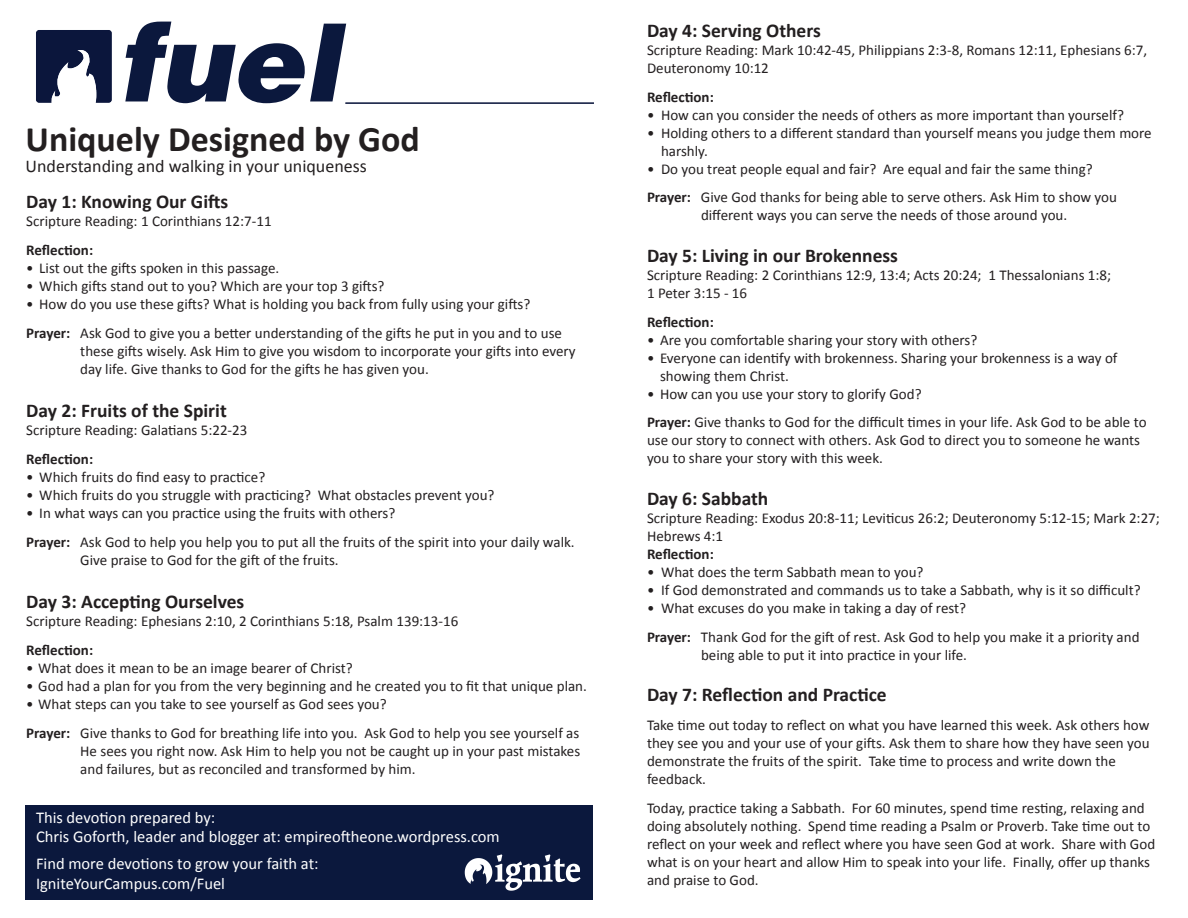
<style>
.page{position:relative;width:1188px;height:918px;background:#fff}
.page>*{position:absolute;margin:0;border:0;box-sizing:border-box;transform-origin:0 0}
.t1{font:108px "Airbus Special";color:#0b183d}
.t2{font:700 36px "Calibri";color:#231f20}
.t3{font:700 19.5px "Calibri";color:#231f20}
.t4{font:18px "Calibri";color:#231f20}
.t5{font:16.5px/19.8px "Calibri";color:#fff}
.t6{font:15px/18px "Calibri";color:#231f20}
.t7{font:700 15px "Calibri";color:#231f20}
.s1{font-weight:700}
</style>
<div class="page">
<img style="left:36px;top:30px;width:76px;height:73px">
<hr style="left:345px;top:102px;width:249px;height:2px;background:#0b163c">
<div style="left:26px;top:805px;width:567px;height:95px;background:#0b183d"></div>
<img style="left:464px;top:854px;width:117px;height:37px">
<h1 class="t1" style="left:117px;top:1px;width:224px">fuel</h1>
<h3 class="t3" style="left:647px;top:18px;width:175px">Day 4: Serving Others</h3>
<p class="t6" style="left:647px;top:40px;width:502px">Scripture Reading: Mark 10:42-45, Philippians 2:3-8, Romans 12:11, Ephesians 6:7,<br>Deuteronomy 10:12</p>
<p class="t7" style="left:647px;top:87px;width:68px">Reflection:</p>
<p class="t6" style="left:647px;top:105px;width:478px">• How can you consider the needs of others as more important than yourself?</p>
<p class="t6" style="left:661px;top:123px;width:492px;text-indent:-14px">• Holding others to a different standard than yourself means you judge them more harshly.</p>
<p class="t6" style="left:647px;top:154px;width:472px;line-height:28.8px">• Do you treat people equal and fair? Are equal and fair the same thing?<br><span class="s1">Prayer:</span> Give God thanks for being able to serve others. Ask Him to show you</p>
<p class="t6" style="left:701px;top:206px;width:368px">different ways you can serve the needs of those around you.</p>
<h3 class="t3" style="left:647px;top:243px;width:253px">Day 5: Living in our Brokenness</h3>
<p class="t6" style="left:647px;top:265px;width:466px">Scripture Reading: 2 Corinthians 12:9, 13:4; Acts 20:24; 1 Thessalonians 1:8;<br>1 Peter 3:15 - 16</p>
<p class="t7" style="left:647px;top:312px;width:68px">Reflection:</p>
<p class="t6" style="left:647px;top:330px;width:332px">• Are you comfortable sharing your story with others?</p>
<p class="t6" style="left:660px;top:348px;width:459px;text-indent:-13px">• Everyone can identify with brokenness. Sharing your brokenness is a way of showing them Christ.</p>
<p class="t6" style="left:647px;top:379px;width:501px;line-height:28.8px">• How can you use your story to glorify God?<br><span class="s1">Prayer:</span> Give thanks to God for the difficult times in your life. Ask God to be able to</p>
<p class="t6" style="left:647px;top:431px;width:495px">use our story to connect with others. Ask God to direct you to someone he wants you to share your story with this week.</p>
<h3 class="t3" style="left:647px;top:486px;width:123px">Day 6: Sabbath</h3>
<p class="t6" style="left:647px;top:508px;width:514px">Scripture Reading: Exodus 20:8-11; Leviticus 26:2; Deuteronomy 5:12-15; Mark 2:27;<br>Hebrews 4:1</p>
<p class="t7" style="left:647px;top:545px;width:68px">Reflection:</p>
<p class="t6" style="left:647px;top:562px;width:278px">• What does the term Sabbath mean to you?</p>
<p class="t6" style="left:647px;top:580px;width:495px">• If God demonstrated and commands us to take a Sabbath, why is it so difficult?</p>
<p class="t6" style="left:647px;top:593px;width:494px;line-height:28.8px">• What excuses do you make in taking a day of rest?<br><span class="s1">Prayer:</span> Thank God for the gift of rest. Ask God to help you make it a priority and</p>
<p class="t6" style="left:701px;top:645px;width:268px">being able to put it into practice in your life.</p>
<h3 class="t3" style="left:647px;top:682px;width:241px">Day 7: Reflection and Practice</h3>
<p class="t6" style="left:647px;top:715px;width:504px">Take time out today to reflect on what you have learned this week. Ask others how they see you and your use of your gifts. Ask them to share how they have seen you demonstrate the fruits of the spirit. Take time to process and write down the feedback.</p>
<p class="t6" style="left:647px;top:798px;width:510px">Today, practice taking a Sabbath. For 60 minutes, spend time resting, relaxing and doing absolutely nothing. Spend time reading a Psalm or Proverb. Take time out to reflect on your week and reflect where you have seen God at work. Share with God what is on your heart and allow Him to speak into your life. Finally, offer up thanks and praise to God.</p>
<h2 class="t2" style="left:26px;top:116px;width:396px">Uniquely Designed by God</h2>
<p class="t4" style="left:26px;top:155px;width:343px">Understanding and walking in your uniqueness</p>
<h3 class="t3" style="left:26px;top:190px;width:204px">Day 1: Knowing Our Gifts</h3>
<p class="t6" style="left:26px;top:212px;width:247px">Scripture Reading: 1 Corinthians 12:7-11</p>
<p class="t7" style="left:26px;top:241px;width:68px">Reflection:</p>
<p class="t6" style="left:26px;top:258px;width:255px">• List out the gifts spoken in this passage.</p>
<p class="t6" style="left:26px;top:276px;width:360px">• Which gifts stand out to you? Which are your top 3 gifts?</p>
<p class="t6" style="left:26px;top:289px;width:537px;line-height:28.8px">• How do you use these gifts? What is holding you back from fully using your gifts?<br><span class="s1">Prayer:</span> Ask God to give you a better understanding of the gifts he put in you and to use</p>
<p class="t6" style="left:80px;top:341px;width:497px">these gifts wisely. Ask Him to give you wisdom to incorporate your gifts into every day life. Give thanks to God for the gifts he has given you.</p>
<h3 class="t3" style="left:26px;top:399px;width:202px">Day 2: Fruits of the Spirit</h3>
<p class="t6" style="left:26px;top:420px;width:223px">Scripture Reading: Galatians 5:22-23</p>
<p class="t7" style="left:26px;top:450px;width:68px">Reflection:</p>
<p class="t6" style="left:26px;top:467px;width:241px">• Which fruits do find easy to practice?</p>
<p class="t6" style="left:26px;top:485px;width:470px">• Which fruits do you struggle with practicing? What obstacles prevent you?</p>
<p class="t6" style="left:26px;top:498px;width:550px;line-height:28.8px">• In what ways can you practice using the fruits with others?<br><span class="s1">Prayer:</span> Ask God to help you help you to put all the fruits of the spirit into your daily walk.</p>
<p class="t6" style="left:80px;top:550px;width:260px">Give praise to God for the gift of the fruits.</p>
<h3 class="t3" style="left:26px;top:589px;width:220px">Day 3: Accepting Ourselves</h3>
<p class="t6" style="left:26px;top:611px;width:433px">Scripture Reading: Ephesians 2:10, 2 Corinthians 5:18, Psalm 139:13-16</p>
<p class="t7" style="left:26px;top:640px;width:68px">Reflection:</p>
<p class="t6" style="left:26px;top:658px;width:328px">• What does it mean to be an image bearer of Christ?</p>
<p class="t6" style="left:26px;top:676px;width:562px">• God had a plan for you from the very beginning and he created you to fit that unique plan.</p>
<p class="t6" style="left:26px;top:689px;width:555px;line-height:28.8px">• What steps can you take to see yourself as God sees you?<br><span class="s1">Prayer:</span> Give thanks to God for breathing life into you. Ask God to help you see yourself as</p>
<p class="t6" style="left:80px;top:741px;width:501px">He sees you right now. Ask Him to help you not be caught up in your past mistakes and failures, but as reconciled and transformed by him.</p>
<p class="t5" style="left:36px;top:807px;width:465px">This devotion prepared by:<br>Chris Goforth, leader and blogger at: empireoftheone.wordpress.com</p>
<p class="t5" style="left:36px;top:853px;width:284px">Find more devotions to grow your faith at:<br>IgniteYourCampus.com/Fuel</p>
</div>
